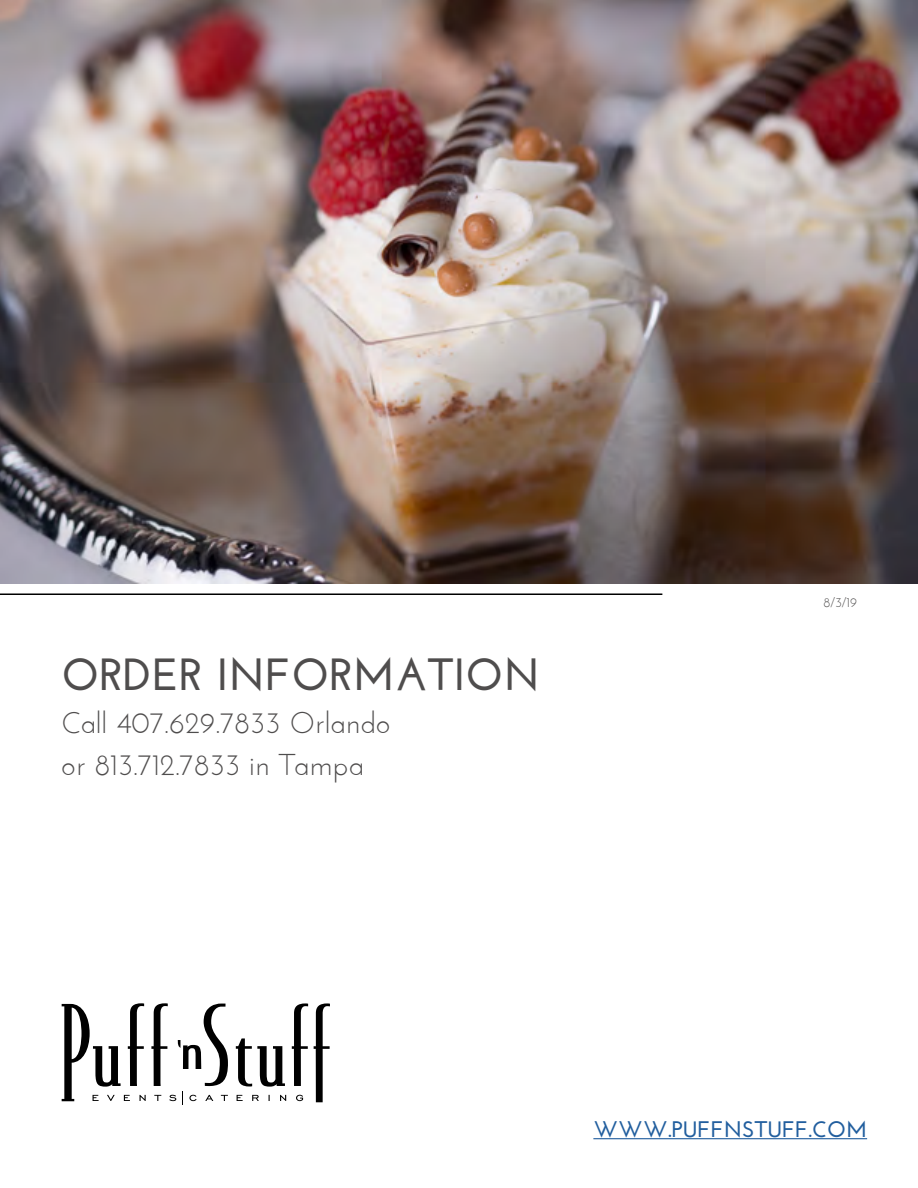
<style>
.page{position:relative;width:918px;height:1188px;background:#fff}
.page>*{position:absolute;margin:0;border:0;box-sizing:border-box;transform-origin:0 0}
.t1{font:700 45px "Josefin Sans";color:#4f4d4d}
.t2{font:30px/42px "Josefin Sans";color:#4f4d4d}
.t3{font:700 22.5px "Josefin Sans";color:#215e9e}
.t4{font:13.5px "Josefin Sans";color:#4f4d4d}
</style>
<div class="page">
<img style="left:0;top:0;width:918px;height:583px">
<hr style="left:0;top:593px;width:662px;height:2px;background:#000">
<hr style="left:593px;top:1138px;width:274px;height:1px;background:#215e9e">
<svg style="left:292px;top:1003px;width:16px;height:83px"></svg>
<svg style="left:314px;top:1003px;width:16px;height:99px"></svg>
<svg style="left:236px;top:1038px;width:49px;height:49px"></svg>
<svg style="left:237px;top:1095px;width:6px;height:6px"></svg>
<svg style="left:252px;top:1095px;width:7px;height:6px"></svg>
<svg style="left:280px;top:1095px;width:6px;height:6px"></svg>
<svg style="left:296px;top:1095px;width:7px;height:6px"></svg>
<svg style="left:62px;top:1003px;width:166px;height:102px"></svg>
<h1 class="t1" style="left:62px;top:648px;width:480px">ORDER INFORMATION</h1>
<p class="t2" style="left:62px;top:701px;width:330px">Call 407.629.7833 Orlando or 813.712.7833 in Tampa</p>
<p class="t4" style="left:823px;top:594px;width:35px">8/3/19</p>
<p class="t3" style="left:593px;top:1116px;width:275px">WWW.PUFFNSTUFF.COM</p>
</div>
